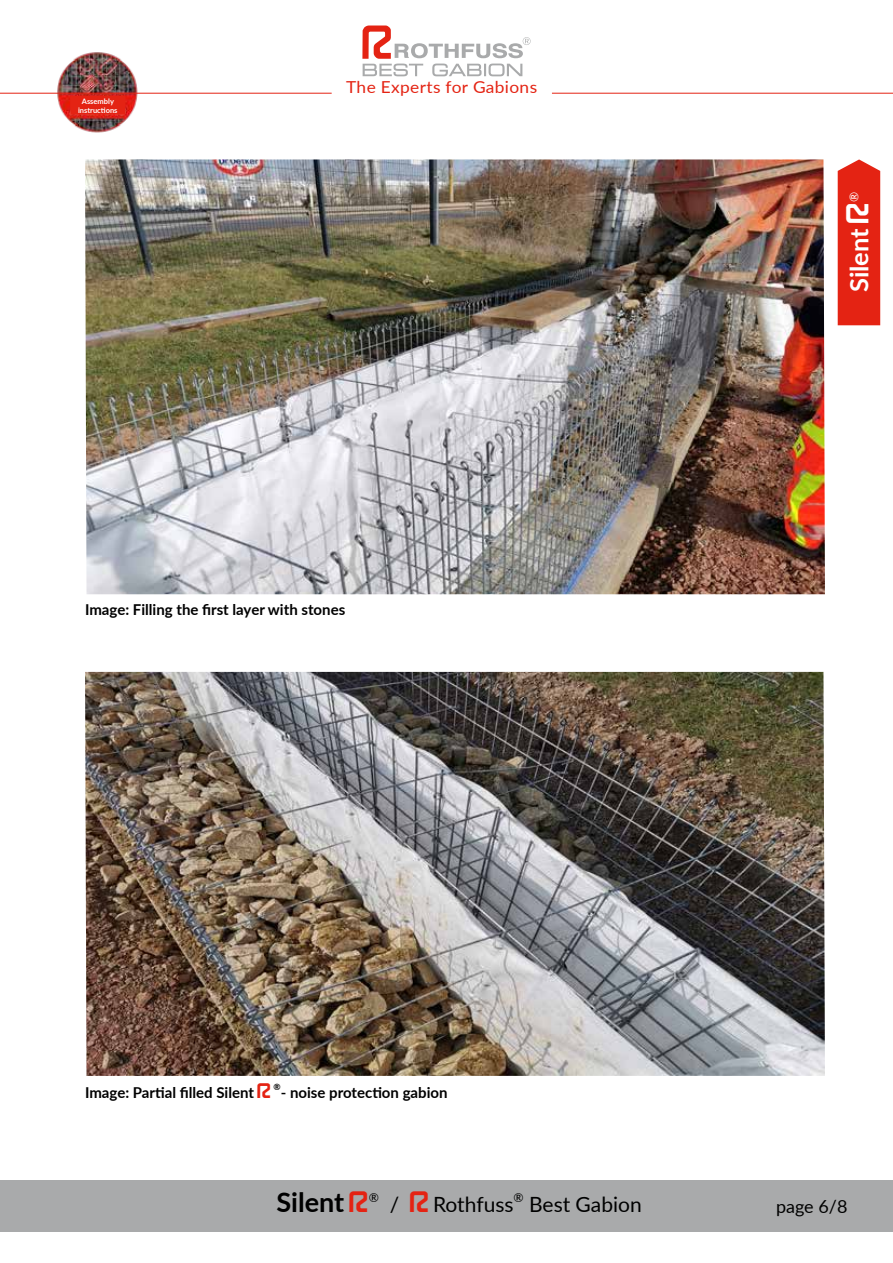
<style>
.page{position:relative;width:893px;height:1263px;background:#fff}
.page>*{position:absolute;margin:0;border:0;box-sizing:border-box;transform-origin:0 0}
.t1{font:700 27px "Lato";color:#000}
.t2{font:700 25.5px "Lato";color:#fff}
.t3{font:21px "Lato";color:#000}
.t4{font:18px "Lato";color:#000}
.t5{font:16.5px "Lato";letter-spacing:.02em;color:#e42313;scale:1.05 1}
.t6{font:700 15px "Lato";color:#000}
.t7{font:12.3px "Lato";color:#000}
.t8{font:700 8.7px "Lato";color:#000}
.t9{font:700 7.5px/9px "Lato";color:#fff;text-align:center}
.s1{font-family:"My Font";font-weight:400;font-style:italic;font-size:22.5px}
.s2{font-family:"My Font";font-weight:400;font-style:italic;color:#e42313}
.s3{font-family:"My Font";font-weight:400;font-style:italic;font-size:21px;color:#e42313}
.s4{font-family:"My Font";font-style:italic;color:#e42313}
</style>
<div class="page">
<div style="left:0;top:1180px;width:893px;height:51px;background:#a9aaab"></div>
<div style="left:838px;top:159px;width:42px;height:166px;background:#e42313"></div>
<img style="left:54px;top:52px;width:86px;height:81px">
<div style="left:71px;top:97px;width:54px;height:17px;background:#e42313"></div>
<div style="left:70px;top:96px;width:55px;height:19px;border:2px solid #e42313"></div>
<hr style="left:552px;top:93px;width:341px;height:1px;background:#e42313">
<hr style="left:0;top:93px;width:332px;height:1px;background:#e42313">
<svg style="left:362px;top:26px;width:169px;height:50px"></svg>
<img style="left:85px;top:159px;width:740px;height:435px">
<img style="left:85px;top:672px;width:740px;height:404px">
<p class="t9" style="left:78px;top:96px;width:41px">Assembly instructions</p>
<p class="t5" style="left:346px;top:75px;width:183px">The Experts for Gabions</p>
<p class="t6" style="left:85px;top:598px;width:262px">Image: Filling the first layer with stones</p>
<h2 class="t2" style="left:840px;top:292px;width:102px;rotate:-90deg">Silent <span class="s1">R</span><sup>®</sup></h2>
<p class="t6" style="left:85px;top:1081px;width:183px">Image: Partial filled Silent <span class="s2">R</span></p>
<p class="t8" style="left:274px;top:1080px;width:9px">®</p>
<p class="t6" style="left:281px;top:1081px;width:168px">- noise protection gabion</p>
<h1 class="t1" style="left:276px;top:1182px;width:87px">Silent <span class="s3">R</span></h1>
<p class="t7" style="left:369px;top:1189px;width:12px">®</p>
<h3 class="t3" style="left:390px;top:1189px;width:125px">/ <span class="s4">R</span> Rothfuss</h3>
<p class="t7" style="left:514px;top:1189px;width:12px">®</p>
<h3 class="t3" style="left:529px;top:1189px;width:114px">Best Gabion</h3>
<p class="t4" style="left:776px;top:1193px;width:73px">page 6/8</p>
</div>
